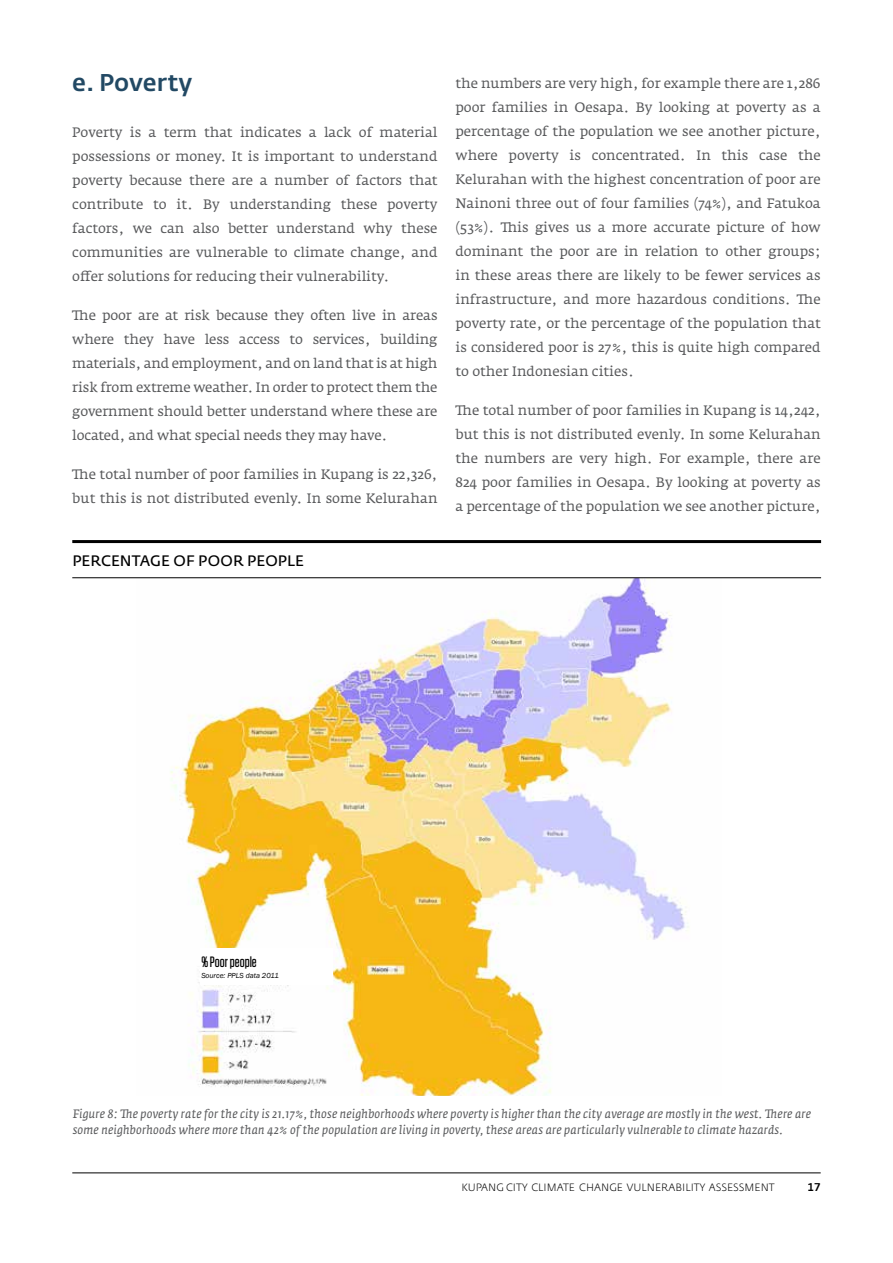
<style>
.page{position:relative;width:893px;height:1263px;background:#fff}
.page>*{position:absolute;margin:0;border:0;box-sizing:border-box;transform-origin:0 0}
.t1{font:500 24px "Fedra Sans Pro";color:#224964}
.t2{font:15px "Fedra Sans Pro";letter-spacing:.01em;color:#000}
.t3{font:500 15px "Tungsten";color:#000}
.t4{font:13.5px/24px "Fedra Serif A Pro";color:#58595b;text-align:justify}
.t5{font:italic 12px/16.5px "Fedra Serif A Pro";letter-spacing:.02em;color:#58595b}
.t6{font:300 10.5px "Fedra Sans Pro";letter-spacing:.01em;color:#000}
.t7{font:700 10.5px "News Gothic";color:#000}
.t8{font:italic 7.5px "Franklin Gothic";color:#000}
</style>
<div class="page">
<hr style="left:72px;top:1172px;width:749px;height:1px;background:#000">
<img style="left:136px;top:578px;width:585px;height:517px">
<hr style="left:72px;top:577px;width:749px;height:1px;background:#000">
<hr style="left:72px;top:540px;width:749px;height:3px;background:#000">
<div style="left:200px;top:948px;width:133px;height:36px;background:#fff"></div>
<h1 class="t1" style="left:72px;top:67px;width:122px">e. Poverty</h1>
<p class="t4" style="left:72px;top:120px;width:367px">Poverty is a term that indicates a lack of material possessions or money. It is important to understand poverty because there are a number of factors that contribute to it. By understanding these poverty factors, we can also better understand why these communities are vulnerable to climate change, and offer solutions for reducing their vulnerability.</p>
<p class="t4" style="left:72px;top:304px;width:367px">The poor are at risk because they often live in areas where they have less access to services, building materials, and employment, and on land that is at high risk from extreme weather. In order to protect them the government should better understand where these are located, and what special needs they may have.</p>
<p class="t4" style="left:72px;top:463px;width:367px">The total number of poor families in Kupang is 22,326, but this is not distributed evenly. In some Kelurahan</p>
<p class="t2" style="left:72px;top:551px;width:233px">PERCENTAGE OF POOR PEOPLE</p>
<p class="t4" style="left:455px;top:71px;width:367px">the numbers are very high, for example there are 1,286 poor families in Oesapa. By looking at poverty as a percentage of the population we see another picture, where poverty is concentrated. In this case the Kelurahan with the highest concentration of poor are Nainoni three out of four families (74%), and Fatukoa (53%). This gives us a more accurate picture of how dominant the poor are in relation to other groups; in these areas there are likely to be fewer services as infrastructure, and more hazardous conditions. The poverty rate, or the percentage of the population that is considered poor is 27%, this is quite high compared to other Indonesian cities.</p>
<p class="t4" style="left:455px;top:398px;width:367px">The total number of poor families in Kupang is 14,242, but this is not distributed evenly. In some Kelurahan the numbers are very high. For example, there are 824 poor families in Oesapa. By looking at poverty as a percentage of the population we see another picture,</p>
<p class="t3" style="left:201px;top:954px;width:57px">% Poor people</p>
<p class="t8" style="left:201px;top:971px;width:79px">Source: PPLS data 2011</p>
<p class="t5" style="left:73px;top:1105px;width:740px">Figure 8: The poverty rate for the city is 21.17%, those neighborhoods where poverty is higher than the city average are mostly in the west. There are some neighborhoods where more than 42% of the population are living in poverty, these areas are particularly vulnerable to climate hazards.</p>
<p class="t6" style="left:461px;top:1180px;width:141px">KUPANG CITY CLI MATE CHANG</p>
<p class="t6" style="left:617px;top:1180px;width:80px">E VU LN ERABI LITY</p>
<p class="t6" style="left:709px;top:1180px;width:60px">ASSESSMENT</p>
<p class="t7" style="left:808px;top:1180px;width:15px">17</p>
</div>
